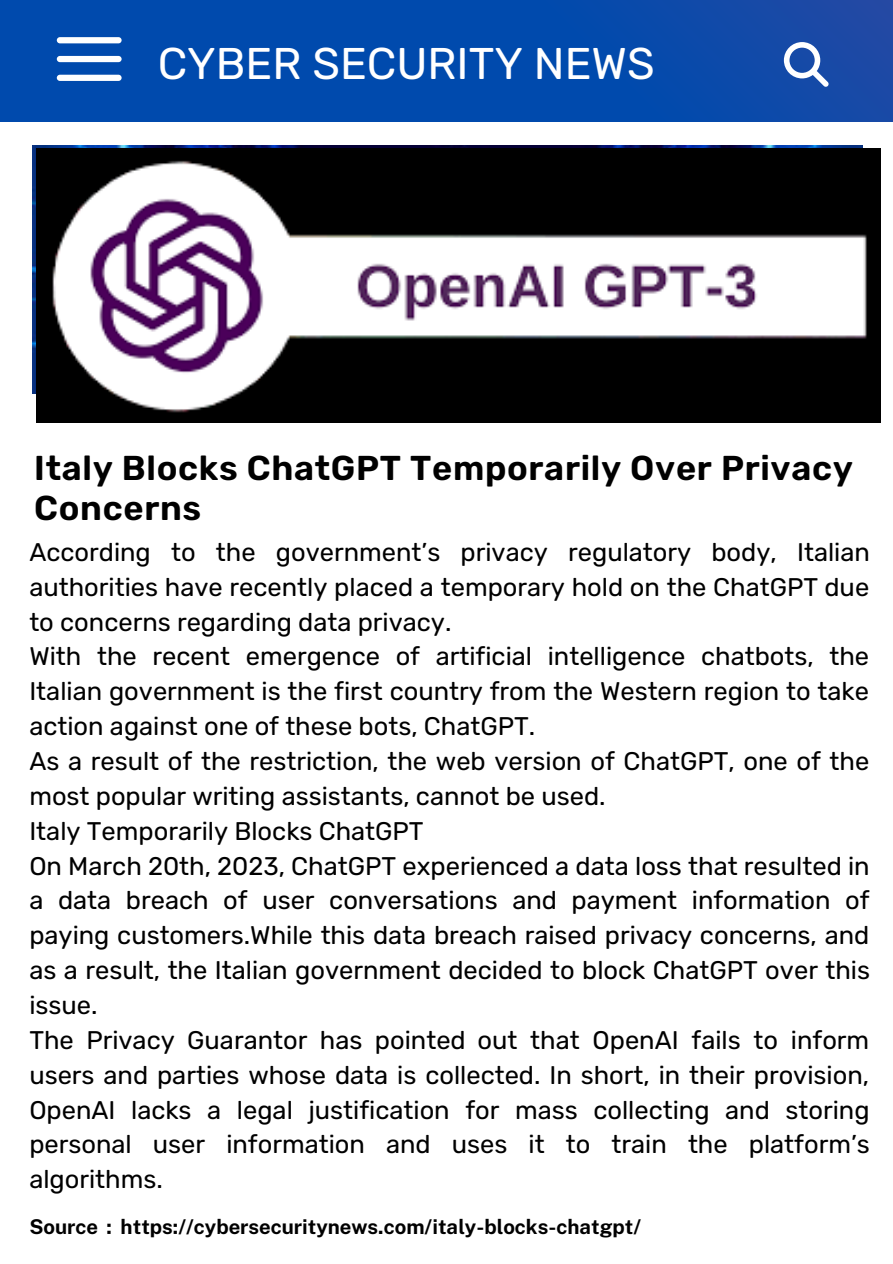
<style>
.page{position:relative;width:893px;height:1264px;background:#fff}
.page>*{position:absolute;margin:0;border:0;box-sizing:border-box;transform-origin:0 0}
.t1{font:44.4px "Rubik";color:#fff}
.t2{font:600 34.5px/40.5px "Rubik";letter-spacing:.02em;color:#000}
.t3{font:25.5px/34.8px "Rubik";color:#000}
.t4{font:700 20.4px "Public Sans";color:#000}
</style>
<div class="page">
<div style="left:0;top:0;width:892px;height:121px;background:linear-gradient(to right,#004baf,#114aa8)"></div>
<div style="left:57px;top:37px;width:65px;height:6px;background:#fff;border-radius:3px"></div>
<div style="left:57px;top:56px;width:65px;height:6px;background:#fff;border-radius:3px"></div>
<div style="left:57px;top:75px;width:65px;height:6px;background:#fff;border-radius:3px"></div>
<svg style="left:783px;top:42px;width:45px;height:45px"></svg>
<img style="left:37px;top:149px;width:843px;height:273px">
<h1 class="t1" style="left:158px;top:39px;width:498px">CYBER SECURITY NEWS</h1>
<h2 class="t2" style="left:34px;top:448px;width:820px">Italy Blocks ChatGPT Temporarily Over Privacy<br>Concerns</h2>
<p class="t3" style="left:29px;top:535px;width:842px">According to the government’s privacy regulatory body, Italian authorities have recently placed a temporary hold on the ChatGPT due to concerns regarding data privacy.<br>With the recent emergence of artificial intelligence chatbots, the Italian government is the first country from the Western region to take action against one of these bots, ChatGPT.<br>As a result of the restriction, the web version of ChatGPT, one of the most popular writing assistants, cannot be used.<br>Italy Temporarily Blocks ChatGPT<br>On March 20th, 2023, ChatGPT experienced a data loss that resulted in a data breach of user conversations and payment information of paying customers.While this data breach raised privacy concerns, and as a result, the Italian government decided to block ChatGPT over this issue.<br>The Privacy Guarantor has pointed out that OpenAI fails to inform users and parties whose data is collected. In short, in their provision, OpenAI lacks a legal justification for mass collecting and storing personal user information and uses it to train the platform’s algorithms.</p>
<p class="t4" style="left:29px;top:1212px;width:613px">Source : https://cybersecuritynews.com/italy-blocks-chatgpt/</p>
</div>
